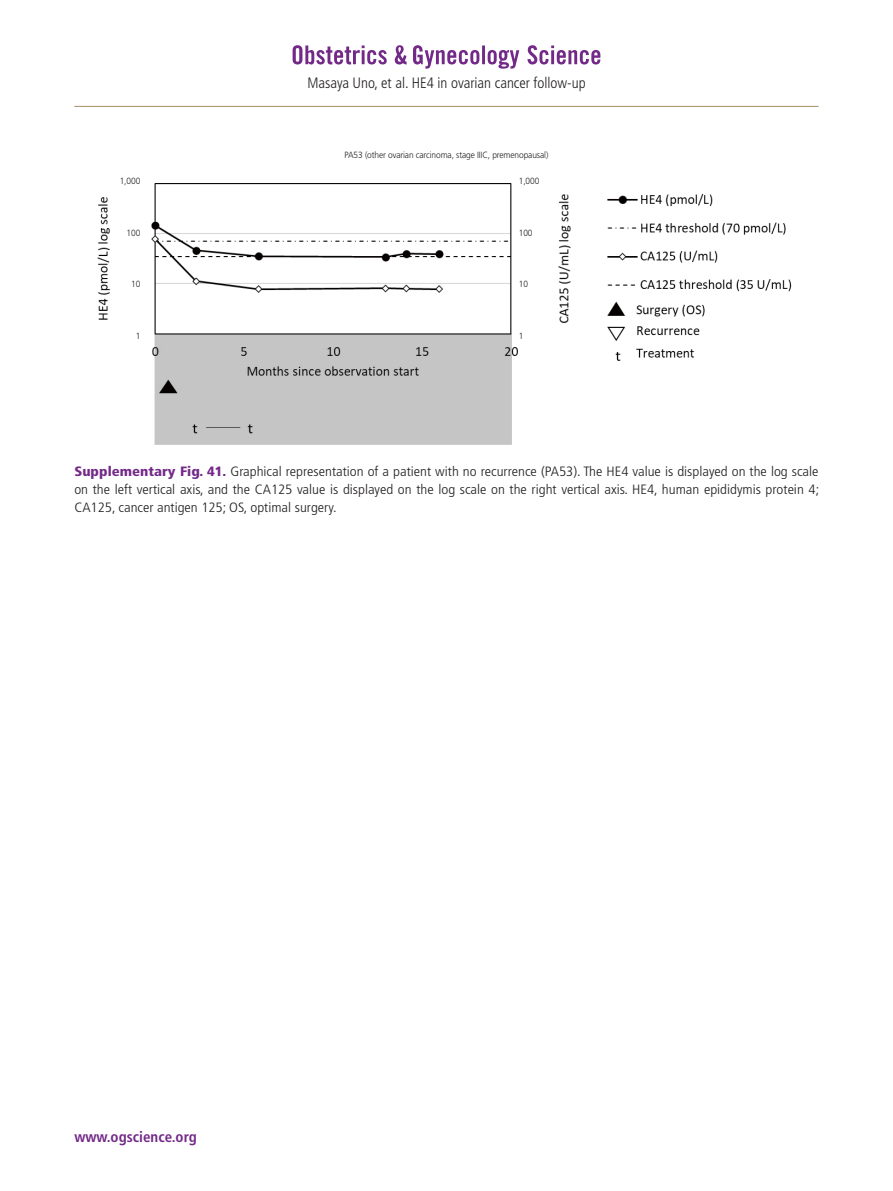
<style>
.page{position:relative;width:893px;height:1191px;background:#fff}
.page>*{position:absolute;margin:0;border:0;box-sizing:border-box;transform-origin:0 0}
.t1{font:300 condensed 15px "Frutiger LT Std";color:#221f20}
.t2{font:700 condensed 15px "Frutiger LT Std";color:#732988}
.그림타이틀{font:300 condensed 13.5px/18px "Frutiger LT Std";color:#221f20;text-align:justify;scale:1.1 1}
.표내용{font:300 9px "Frutiger LT Std";letter-spacing:-.01em;color:#221f20;scale:.93 1}
.s1{font-weight:900;color:#732988}
</style>
<div class="page">
<hr style="left:74px;top:106px;width:745px;height:1px;background:#ac9575">
<svg style="left:527px;top:45px;width:73px;height:19px"></svg>
<svg style="left:413px;top:45px;width:106px;height:24px"></svg>
<svg style="left:293px;top:45px;width:114px;height:19px"></svg>
<img style="left:98px;top:183px;width:694px;height:262px">
<p class="t1" style="left:307px;top:74px;width:280px">Masaya Uno, et al. HE4 in ovarian cancer follow-up</p>
<p class="표내용" style="left:345px;top:150px;width:221px">PA53 (other ovarian carcinoma, stage IIIC, premenopausal)</p>
<p class="표내용" style="left:120px;top:176px;width:24px">1,000</p>
<p class="표내용" style="left:519px;top:176px;width:24px">1,000</p>
<p class="표내용" style="left:127px;top:227px;width:16px">100</p>
<p class="표내용" style="left:519px;top:227px;width:16px">100</p>
<p class="표내용" style="left:131px;top:279px;width:11px">10</p>
<p class="표내용" style="left:519px;top:279px;width:11px">10</p>
<p class="표내용" style="left:136px;top:330px;width:7px">1</p>
<p class="표내용" style="left:519px;top:330px;width:7px">1</p>
<p class="그림타이틀" style="left:74px;top:462px;width:679px"><span class="s1">Supplementary Fig. 41.</span> Graphical representation of a patient with no recurrence (PA53). The HE4 value is displayed on the log scale on the left vertical axis, and the CA125 value is displayed on the log scale on the right vertical axis. HE4, human epididymis protein 4; CA125, cancer antigen 125; OS, optimal surgery.</p>
<p class="t2" style="left:74px;top:1128px;width:124px">www.ogscience.org</p>
</div>
